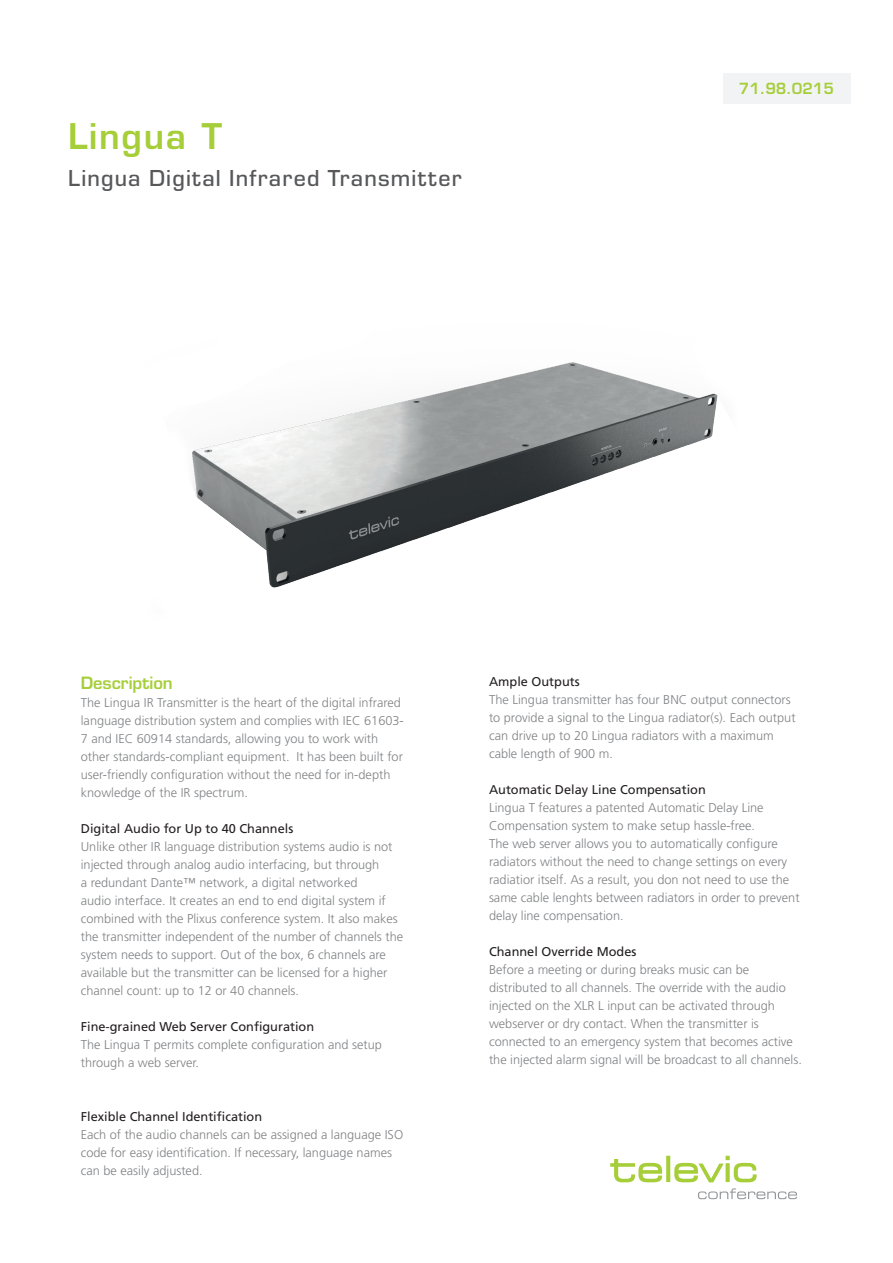
<style>
.page{position:relative;width:893px;height:1263px;background:#fff}
.page>*{position:absolute;margin:0;border:0;box-sizing:border-box;transform-origin:0 0}
.t1{font:600 34.5px "Eurostile LT Std";letter-spacing:.05em;color:#a6ce39}
.t2{font:500 24px "Eurostile";letter-spacing:.05em;color:#57585a}
.t3{font:600 16.5px "Eurostile LT Std";color:#a6ce39}
.t4{font:600 15px "Eurostile LT Std";color:#a6ce39}
.t5{font:300 12.75px/18px "Frutiger LT Std";color:#808285}
.t6{font:12.75px "Frutiger LT Std";color:#231f20}
</style>
<div class="page">
<svg style="left:698px;top:1188px;width:99px;height:11px"></svg>
<svg style="left:610px;top:1156px;width:147px;height:26px"></svg>
<img style="left:192px;top:362px;width:526px;height:226px">
<div style="left:722px;top:73px;width:128px;height:30px;background:#f2f3f4"></div>
<h1 class="t1" style="left:68px;top:115px;width:156px">Lingua T</h1>
<h2 class="t2" style="left:68px;top:162px;width:395px">Lingua Digital Infrared Transmitter</h2>
<p class="t4" style="left:739px;top:79px;width:97px">71.98.0215</p>
<p class="t4" style="left:792px;top:79px;width:44px">2000</p>
<p class="t3" style="left:81px;top:672px;width:94px">Description</p>
<p class="t5" style="left:81px;top:693px;width:325px">The Lingua IR Transmitter is the heart of the digital infrared language distribution system and complies with IEC 61603- 7 and IEC 60914 standards, allowing you to work with other standards-compliant equipment. It has been built for user-friendly configuration without the need for in-depth knowledge of the IR spectrum.</p>
<p class="t6" style="left:81px;top:821px;width:214px">Digital Audio for Up to 40 Channels</p>
<p class="t5" style="left:81px;top:837px;width:324px">Unlike other IR language distribution systems audio is not injected through analog audio interfacing, but through<br>a redundant Dante™ network, a digital networked<br>audio interface. It creates an end to end digital system if combined with the Plixus conference system. It also makes the transmitter independent of the number of channels the system needs to support. Out of the box, 6 channels are available but the transmitter can be licensed for a higher channel count: up to 12 or 40 channels.</p>
<p class="t6" style="left:81px;top:1019px;width:235px">Fine-grained Web Server Configuration</p>
<p class="t5" style="left:81px;top:1035px;width:303px">The Lingua T permits complete configuration and setup through a web server.</p>
<p class="t6" style="left:81px;top:1109px;width:183px">Flexible Channel Identification</p>
<p class="t5" style="left:81px;top:1125px;width:324px">Each of the audio channels can be assigned a language ISO code for easy identification. If necessary, language names can be easily adjusted.</p>
<p class="t6" style="left:489px;top:674px;width:92px">Ample Outputs</p>
<p class="t5" style="left:489px;top:690px;width:308px">The Lingua transmitter has four BNC output connectors to provide a signal to the Lingua radiator(s). Each output can drive up to 20 Lingua radiators with a maximum cable length of 900 m.</p>
<p class="t6" style="left:489px;top:782px;width:218px">Automatic Delay Line Compensation</p>
<p class="t5" style="left:489px;top:799px;width:312px">Lingua T features a patented Automatic Delay Line Compensation system to make setup hassle-free.<br>The web server allows you to automatically configure radiators without the need to change settings on every radiatior itself. As a result, you don not need to use the same cable lenghts between radiators in order to prevent delay line compensation.</p>
<p class="t6" style="left:489px;top:944px;width:149px">Channel Override Modes</p>
<p class="t5" style="left:489px;top:961px;width:314px">Before a meeting or during breaks music can be distributed to all channels. The override with the audio injected on the XLR L input can be activated through webserver or dry contact. When the transmitter is connected to an emergency system that becomes active the injected alarm signal will be broadcast to all channels.</p>
</div>
